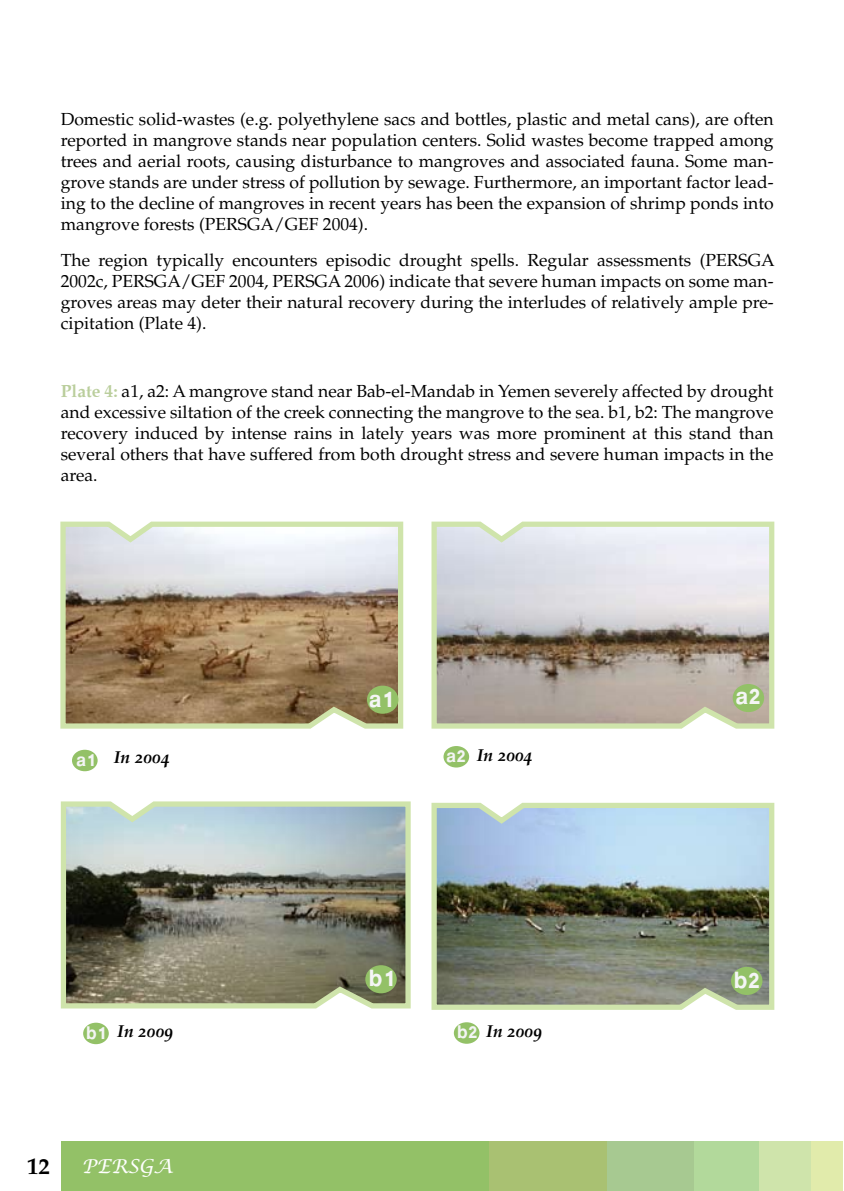
<style>
.page{position:relative;width:844px;height:1191px;background:#fff}
.page>*{position:absolute;margin:0;border:0;box-sizing:border-box;transform-origin:0 0}
.t1{font:700 31.5px "Win Soft Pro";color:#f4f5f5}
.t2{font:700 24.5px "Win Soft Pro";color:#f4f5f5}
.t3{font:700 22.75px "Palatino";color:#000}
.t4{font:italic 19.25px "Lucida Calligraphy";color:#fff}
.t5{font:17.5px/21px "Palatino";color:#000;text-align:justify}
.t6{font:17.5px "Palatino Bold Italic Os F";color:#000}
.s1{font-weight:700;color:#bace9c}
.s2{font-family:"Win Soft Pro";font-weight:700;font-size:24.5px;color:#f4f5f5}
</style>
<div class="page">
<div style="left:61px;top:1141px;width:781px;height:49px;background:#93c167"></div>
<div style="left:489px;top:1140px;width:118px;height:50px;background:#a9c172"></div>
<div style="left:607px;top:1141px;width:86px;height:49px;background:#a7c991"></div>
<div style="left:693px;top:1141px;width:66px;height:49px;background:#b2d99b"></div>
<div style="left:759px;top:1141px;width:53px;height:49px;background:#cfe4ab"></div>
<div style="left:811px;top:1141px;width:31px;height:49px;background:#e1ebab"></div>
<svg style="left:431px;top:521px;width:344px;height:208px;background:#c1beb8"></svg>
<svg style="left:60px;top:521px;width:344px;height:208px;background:#b3a48c"></svg>
<div style="left:732px;top:684px;width:32px;height:28px;background:#93c167;border-radius:50%"></div>
<div style="left:367px;top:685px;width:31px;height:29px;background:#93c167;border-radius:50%"></div>
<div style="left:72px;top:749px;width:26px;height:22px;background:#93c167;border-radius:50%"></div>
<div style="left:443px;top:746px;width:26px;height:21px;background:#93c167;border-radius:50%"></div>
<svg style="left:431px;top:802px;width:344px;height:208px;background:#8e9d97"></svg>
<svg style="left:60px;top:801px;width:351px;height:208px;background:#909488"></svg>
<div style="left:365px;top:965px;width:31px;height:28px;background:#93c167;border-radius:50%"></div>
<div style="left:730px;top:966px;width:32px;height:29px;background:#93c167;border-radius:50%"></div>
<div style="left:453px;top:1022px;width:26px;height:21px;background:#93c167;border-radius:50%"></div>
<div style="left:83px;top:1022px;width:26px;height:22px;background:#93c167;border-radius:50%"></div>
<p class="t5" style="left:61px;top:109px;width:714px">Domestic solid-wastes (e.g. polyethylene sacs and bottles, plastic and metal cans), are often reported in mangrove stands near population centers. Solid wastes become trapped among trees and aerial roots, causing disturbance to mangroves and associated fauna. Some man&shy;grove stands are under stress of pollution by sewage. Furthermore, an important factor lead&shy;ing to the decline of mangroves in recent years has been the expansion of shrimp ponds into mangrove forests (PERSGA/GEF 2004).</p>
<p class="t5" style="left:61px;top:250px;width:715px">The region typically encounters episodic drought spells. Regular assessments (PERSGA 2002c, PERSGA/GEF 2004, PERSGA 2006) indicate that severe human impacts on some man&shy;groves areas may deter their natural recovery during the interludes of relatively ample pre&shy;cipitation (Plate 4).</p>
<p class="t5" style="left:61px;top:381px;width:714px"><span class="s1">Plate 4:</span> a1, a2: A mangrove stand near Bab-el-Mandab in Yemen severely affected by drought and excessive siltation of the creek connecting the mangrove to the sea. b1, b2: The mangrove recovery induced by intense rains in lately years was more prominent at this stand than several others that have suffered from both drought stress and severe human impacts in the area.</p>
<h1 class="t1" style="left:369px;top:675px;width:27px">a1</h1>
<p class="t6" style="left:77px;top:747px;width:95px"><span class="s2">a1</span> In 2004</p>
<p class="t6" style="left:476px;top:745px;width:57px">In 2004</p>
<h2 class="t2" style="left:446px;top:737px;width:21px">a2</h2>
<h1 class="t1" style="left:369px;top:955px;width:28px">b1</h1>
<p class="t6" style="left:86px;top:1021px;width:88px"><span class="s2">b1</span> In 2009</p>
<p class="t6" style="left:486px;top:1021px;width:57px">In 2009</p>
<h2 class="t2" style="left:457px;top:1013px;width:22px">b2</h2>
<h3 class="t3" style="left:27px;top:1153px;width:24px">12</h3>
<p class="t4" style="left:82px;top:1154px;width:92px">PERSGA</p>
<h1 class="t1" style="left:735px;top:672px;width:27px">a2</h1>
<h1 class="t1" style="left:733px;top:956px;width:28px">b2</h1>
</div>
